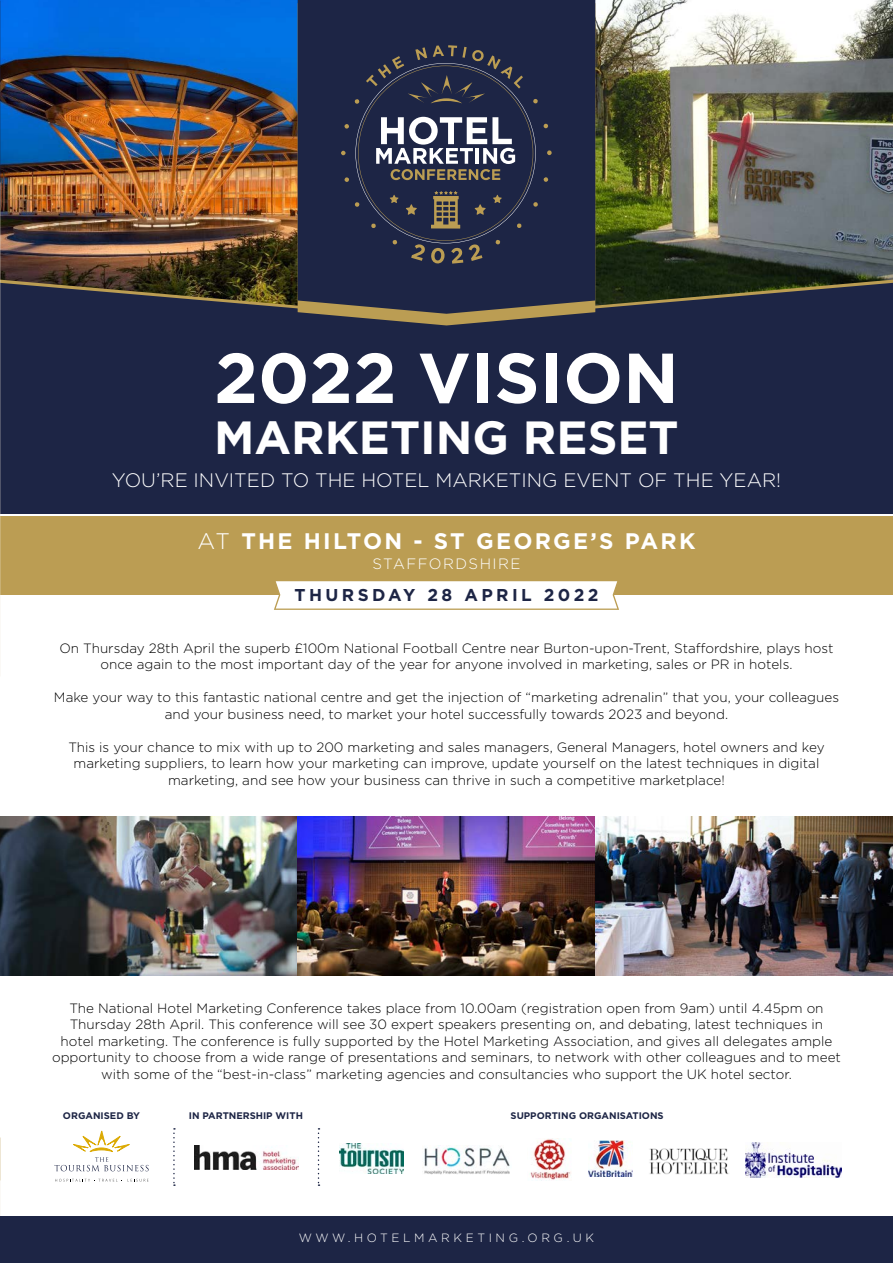
<style>
.page{position:relative;width:893px;height:1263px;background:#fff}
.page>*{position:absolute;margin:0;border:0;box-sizing:border-box;transform-origin:0 0}
.t1{font:700 70.5px "Gotham";color:#fff}
.t2{font:700 46.5px "Gotham";color:#fff}
.t3{font:700 22.5px "Gotham";letter-spacing:.1em;color:#fff}
.t4{font:300 19.5px "Gotham";color:#fff}
.t5{font:700 17.1px "Gotham";letter-spacing:.2em;color:#1d2545}
.t6{font:300 15px "Gotham";letter-spacing:.1em;color:#fff}
.t7{font:300 13.5px/16.5px "Gotham";color:#000;text-align:center}
.t8{font:300 12px "Gotham";letter-spacing:.3em;color:#fff}
.t9{font:700 9.6px "Gotham";color:#1d2545}
.s1{font-weight:300}
</style>
<div class="page">
<div style="left:0;top:1216px;width:893px;height:47px;background:#1d2545"></div>
<img style="left:0;top:816px;width:893px;height:159px">
<div style="left:0;top:207px;width:893px;height:306px;background:#1d2545"></div>
<div style="left:0;top:516px;width:893px;height:79px;background:#bb9d53"></div>
<img style="left:0;top:0;width:298px;height:318px">
<img style="left:595px;top:0;width:298px;height:312px">
<svg style="left:319px;top:314px;width:255px;height:11px"></svg>
<div style="left:298px;top:0;width:297px;height:314px;background:#1d2545"></div>
<svg style="left:274px;top:581px;width:345px;height:29px"></svg>
<svg style="left:341px;top:45px;width:211px;height:219px"></svg>
<svg style="left:318px;top:1128px;width:1px;height:58px"></svg>
<img style="left:195px;top:1145px;width:104px;height:24px">
<svg style="left:173px;top:1128px;width:2px;height:58px"></svg>
<svg style="left:55px;top:1179px;width:94px;height:3px"></svg>
<svg style="left:54px;top:1131px;width:95px;height:40px"></svg>
<img style="left:340px;top:1143px;width:63px;height:31px">
<img style="left:530px;top:1138px;width:41px;height:42px">
<img style="left:588px;top:1140px;width:45px;height:36px">
<img style="left:424px;top:1145px;width:86px;height:30px">
<img style="left:649px;top:1148px;width:80px;height:27px">
<img style="left:745px;top:1143px;width:97px;height:34px">
<h1 class="t1" style="left:214px;top:331px;width:466px">2022 VISION</h1>
<h2 class="t2" style="left:214px;top:407px;width:466px">MARKETING RESET</h2>
<h3 class="t4" style="left:112px;top:468px;width:671px">YOU’RE INVITED TO THE HOTEL MARKETING EVENT OF THE YEAR!</h3>
<h3 class="t3" style="left:198px;top:526px;width:499px"><span class="s1">AT</span> THE HILTON - ST GEORGE’S PARK</h3>
<p class="t6" style="left:372px;top:554px;width:150px">STAFFORDSHIRE</p>
<p class="t5" style="left:294px;top:583px;width:306px">THURSDAY 28 APRIL 2022</p>
<p class="t7" style="left:59px;top:639px;width:775px">On Thursday 28th April the superb £100m National Football Centre near Burton-upon-Trent, Staffordshire, plays host once again to the most important day of the year for anyone involved in marketing, sales or PR in hotels.</p>
<p class="t7" style="left:54px;top:689px;width:786px">Make your way to this fantastic national centre and get the injection of “marketing adrenalin” that you, your colleagues and your business need, to market your hotel successfully towards 2023 and beyond.</p>
<p class="t7" style="left:68px;top:738px;width:758px">This is your chance to mix with up to 200 marketing and sales managers, General Managers, hotel owners and key marketing suppliers, to learn how your marketing can improve, update yourself on the latest techniques in digital marketing, and see how your business can thrive in such a competitive marketplace!</p>
<p class="t7" style="left:52px;top:999px;width:790px">The National Hotel Marketing Conference takes place from 10.00am (registration open from 9am) until 4.45pm on Thursday 28th April. This conference will see 30 expert speakers presenting on, and debating, latest techniques in hotel marketing. The conference is fully supported by the Hotel Marketing Association, and gives all delegates ample opportunity to choose from a wide range of presentations and seminars, to network with other colleagues and to meet with some of the “best-in-class” marketing agencies and consultancies who support the UK hotel sector.</p>
<p class="t9" style="left:63px;top:1109px;width:79px">ORGANISED BY</p>
<p class="t9" style="left:189px;top:1109px;width:116px">IN PARTNERSHIP WITH</p>
<p class="t9" style="left:511px;top:1109px;width:155px">SUPPORTING ORGANISATIONS</p>
<p class="t8" style="left:299px;top:1230px;width:297px">WWW.HOTELMARKETING.ORG.UK</p>
</div>
